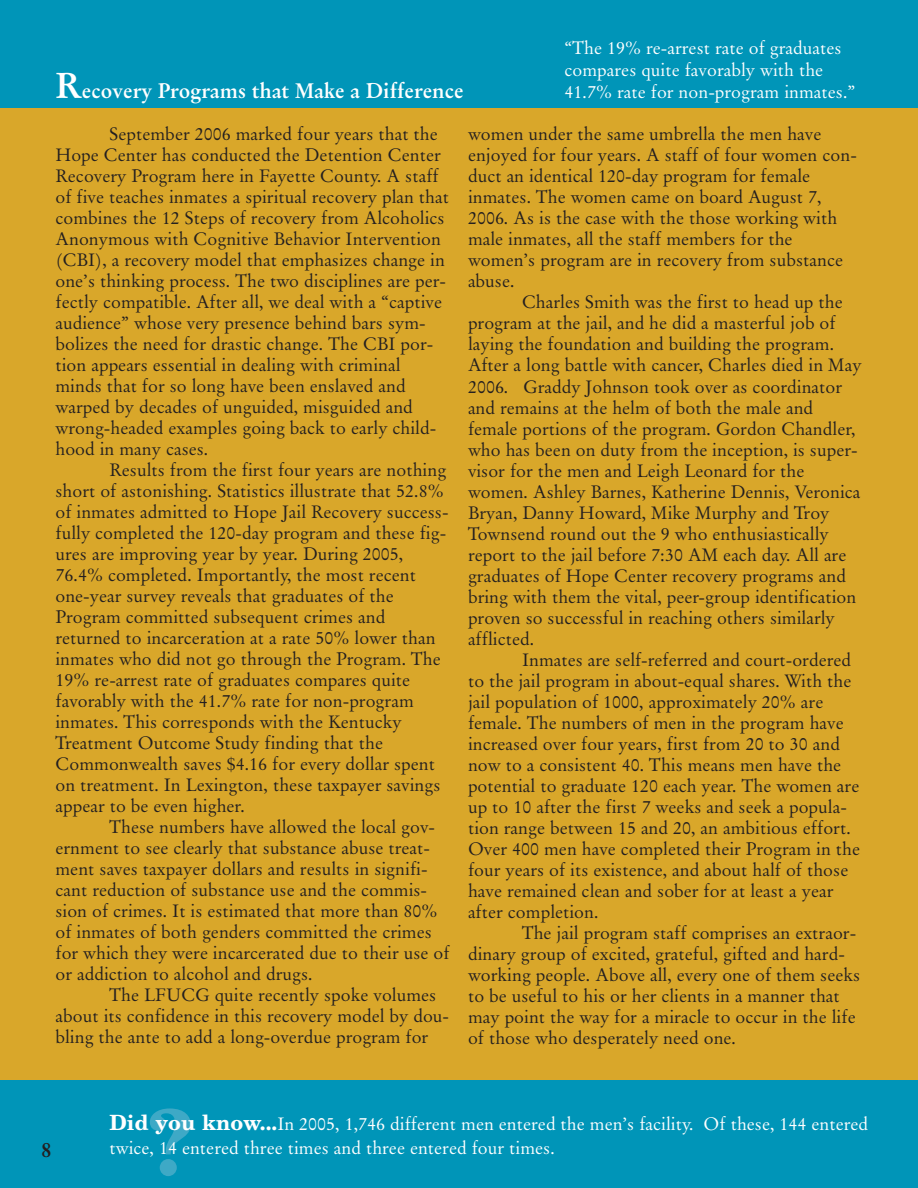
<style>
.page{position:relative;width:918px;height:1188px;background:#fff}
.page>*{position:absolute;margin:0;border:0;box-sizing:border-box;transform-origin:0 0}
.t1{font:700 90px "New Century Schlbk";color:#3ea9c6}
.t2{font:700 21px "Original Garamond BT";color:#fff}
.t3{font:700 21px "Original Garamond BT";color:#231f20}
.t4{font:18px/21px "Original Garamond BT";color:#231f20}
.t5{font:18px/22.4px "Original Garamond BT";color:#fff}
.s1{font-size:36px}
.s2{font-family:"New Century Schlbk";font-weight:700;font-size:21px}
</style>
<div class="page">
<div style="left:0;top:108px;width:918px;height:972px;background:#d9a72a"></div>
<div style="left:0;top:1080px;width:918px;height:108px;background:#0095b8"></div>
<div style="left:0;top:0;width:918px;height:108px;background:#0095b8"></div>
<p class="t2" style="left:56px;top:83px;width:410px"><span class="s1">R</span>ecovery Programs that Make a Difference</p>
<p class="t5" style="left:565px;top:38px;width:292px">“The 19% re-arrest rate of graduates compares quite favorably with the<br>41.7% rate for non-program inmates.”</p>
<p class="t4" style="left:56px;top:125px;width:395px;text-indent:54px">September 2006 marked four years that the Hope Center has conducted the Detention Center Recovery Program here in Fayette County. A staff of five teaches inmates a spiritual recovery plan that combines the 12 Steps of recovery from Alcoholics Anonymous with Cognitive Behavior Intervention (CBI), a recovery model that emphasizes change in one’s thinking process. The two disciplines are per&shy;fectly compatible. After all, we deal with a “captive audience” whose very presence behind bars sym&shy;bolizes the need for drastic change. The CBI por&shy;tion appears essential in dealing with criminal minds that for so long have been enslaved and warped by decades of unguided, misguided and wrong-headed examples going back to early child&shy;hood in many cases.</p>
<p class="t4" style="left:56px;top:461px;width:395px;text-indent:54px">Results from the first four years are nothing short of astonishing. Statistics illustrate that 52.8% of inmates admitted to Hope Jail Recovery success&shy;fully completed the 120-day program and these fig&shy;ures are improving year by year. During 2005, 76.4% completed. Importantly, the most recent one-year survey reveals that graduates of the Program committed subsequent crimes and returned to incarceration at a rate 50% lower than inmates who did not go through the Program. The 19% re-arrest rate of graduates compares quite favorably with the 41.7% rate for non-program inmates. This corresponds with the Kentucky Treatment Outcome Study finding that the Commonwealth saves $4.16 for every dollar spent on treatment. In Lexington, these taxpayer savings appear to be even higher.</p>
<p class="t4" style="left:56px;top:819px;width:396px;text-indent:54px">These numbers have allowed the local gov&shy;ernment to see clearly that substance abuse treat&shy;ment saves taxpayer dollars and results in signifi&shy;cant reduction of substance use and the commis&shy;sion of crimes. It is estimated that more than 80% of inmates of both genders committed the crimes for which they were incarcerated due to their use of or addiction to alcohol and drugs.</p>
<p class="t4" style="left:56px;top:987px;width:395px;text-indent:54px">The LFUCG quite recently spoke volumes about its confidence in this recovery model by dou&shy;bling the ante to add a long-overdue program for</p>
<p class="t4" style="left:468px;top:126px;width:390px">women under the same umbrella the men have enjoyed for four years. A staff of four women con&shy;duct an identical 120-day program for female inmates. The women came on board August 7, 2006. As is the case with the those working with male inmates, all the staff members for the women’s program are in recovery from substance abuse.</p>
<p class="t4" style="left:468px;top:294px;width:395px;text-indent:54px">Charles Smith was the first to head up the program at the jail, and he did a masterful job of laying the foundation and building the program.<br>After a long battle with cancer, Charles died in May 2006. Graddy Johnson took over as coordinator and remains at the helm of both the male and female portions of the program. Gordon Chandler, who has been on duty from the inception, is super&shy;visor for the men and Leigh Leonard for the women. Ashley Barnes, Katherine Dennis, Veronica Bryan, Danny Howard, Mike Murphy and Troy Townsend round out the 9 who enthusiastically report to the jail before 7:30 AM each day. All are graduates of Hope Center recovery programs and bring with them the vital, peer-group identification proven so successful in reaching others similarly afflicted.</p>
<p class="t4" style="left:468px;top:651px;width:394px;text-indent:54px">Inmates are self-referred and court-ordered to the jail program in about-equal shares. With the jail population of 1000, approximately 20% are female. The numbers of men in the program have increased over four years, first from 20 to 30 and now to a consistent 40. This means men have the potential to graduate 120 each year. The women are up to 10 after the first 7 weeks and seek a popula&shy;tion range between 15 and 20, an ambitious effort.<br>Over 400 men have completed their Program in the four years of its existence, and about half of those have remained clean and sober for at least a year after completion.</p>
<p class="t4" style="left:468px;top:924px;width:394px;text-indent:54px">The jail program staff comprises an extraor&shy;dinary group of excited, grateful, gifted and hard&shy;working people. Above all, every one of them seeks to be useful to his or her clients in a manner that may point the way for a miracle to occur in the life of those who desperately need one.</p>
<h1 class="t1" style="left:148px;top:1108px;width:46px">?</h1>
<p class="t5" style="left:110px;top:1114px;width:760px"><span class="s2">Did you know...</span>In 2005, 1,746 different men entered the men’s facility. Of these, 144 entered</p>
<p class="t3" style="left:41px;top:1142px;width:12px">8</p>
<p class="t5" style="left:109px;top:1138px;width:447px">twice, 14 entered three times and three entered four times.</p>
</div>
